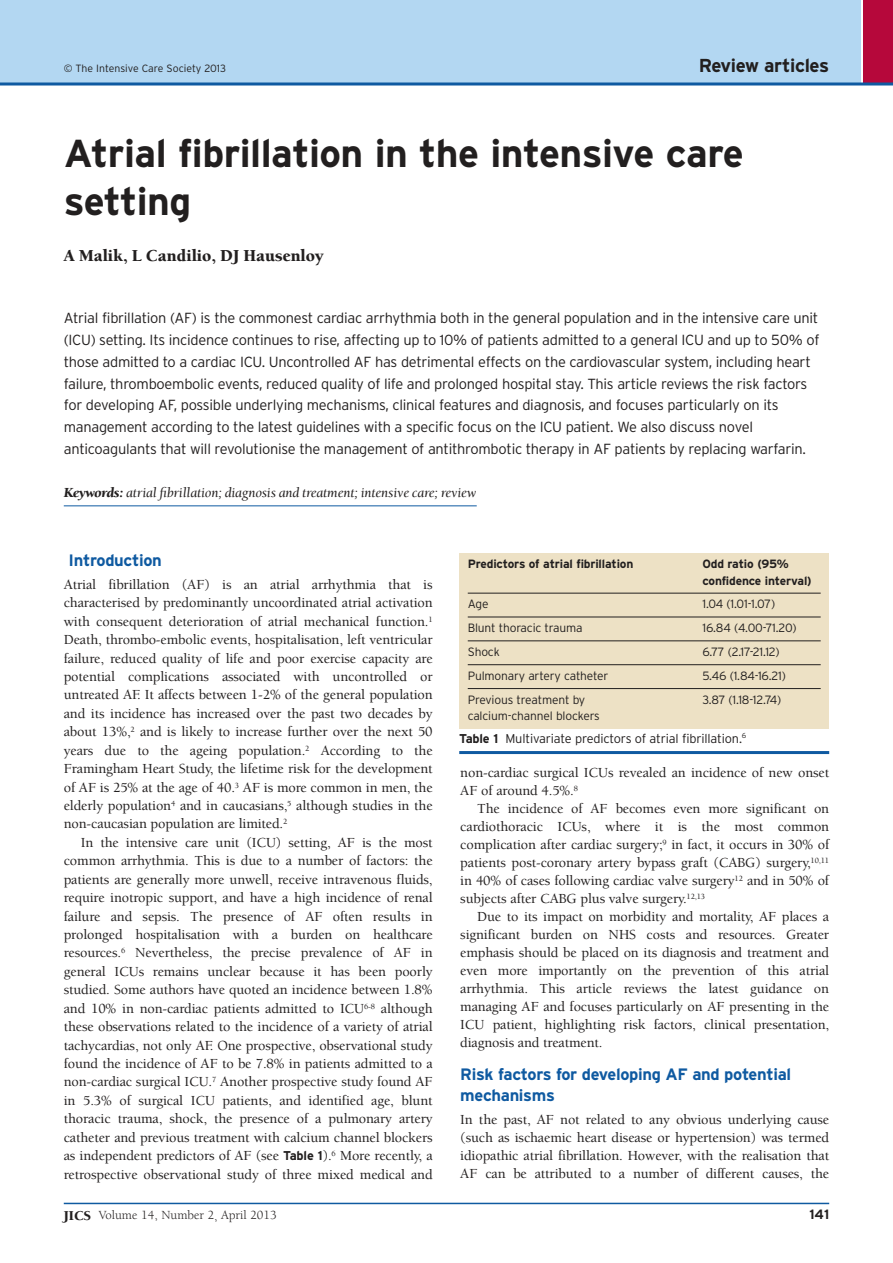
<style>
.page{position:relative;width:893px;height:1263px;background:#fff}
.page>*{position:absolute;margin:0;border:0;box-sizing:border-box;transform-origin:0 0}
.t1{font:700 39px/48px "Interstate";letter-spacing:-.015em;color:#221f1f}
.t2{font:700 18.75px "Interstate";letter-spacing:-.02em;color:#221f1f}
.t3{font:900 17.25px "Berkeley";color:#221f1f}
.t4{font:700 16.5px/21px "Interstate";letter-spacing:-.02em;color:#0f5aa1}
.t5{font:300 14.7px/21.8px "Interstate";letter-spacing:-.02em;color:#221f1f}
.t6{font:500 14.25px/18.5px "Berkeley";letter-spacing:-.01em;color:#221f1f;text-align:justify}
.t7{font:italic 14.25px "Berkeley";letter-spacing:-.01em;color:#221f1f}
.t8{font:700 13.5px "Interstate";color:#221f1f}
.t9{font:300 12.75px "Interstate";letter-spacing:-.015em;color:#221f1f}
.t10{font:12.75px "Berkeley";color:#221f1f}
.t11{font:300 12px "Interstate";letter-spacing:-.015em;color:#221f1f}
.t12{font:700 12px/16.2px "Interstate";letter-spacing:-.015em;color:#221f1f}
.t13{font:300 10.5px "Interstate";color:#221f1f}
.s1{font-weight:900}
.s2{font-family:"Interstate";font-weight:700;font-size:12.75px}
.s3{font-weight:700}
.s4{font-weight:900;font-size:13.95px}
</style>
<div class="page">
<div style="left:863px;top:0;width:30px;height:84px;background:#b6083b"></div>
<div style="left:0;top:0;width:860px;height:85px;background:#b3d7f2"></div>
<svg style="left:0;top:82px;width:893px;height:4px;background:#407cb5"></svg>
<hr style="left:64px;top:1203px;width:765px;height:1px;background:#0f5aa1">
<hr style="left:64px;top:506px;width:413px;height:1px;background:#0f5aa1">
<div style="left:459px;top:553px;width:370px;height:175px;background:#ede1c5"></div>
<hr style="left:468px;top:593px;width:353px;height:1px;background:#221f1f">
<hr style="left:468px;top:617px;width:353px;height:1px;background:#221f1f">
<hr style="left:468px;top:641px;width:353px;height:1px;background:#221f1f">
<hr style="left:468px;top:664px;width:353px;height:1px;background:#221f1f">
<hr style="left:468px;top:688px;width:353px;height:1px;background:#221f1f">
<hr style="left:459px;top:751px;width:370px;height:3px;background:#0f5aa1">
<p class="t13" style="left:64px;top:65px;width:164px">© The Intensive Care Society 2013</p>
<h2 class="t2" style="left:699px;top:59px;width:132px">Review articles</h2>
<h1 class="t1" style="left:64px;top:133px;width:682px">Atrial fibrillation in the intensive care setting</h1>
<p class="t3" style="left:64px;top:248px;width:261px">A Malik, L Candilio, DJ Hausenloy</p>
<p class="t5" style="left:64px;top:308px;width:757px">Atrial fibrillation (AF) is the commonest cardiac arrhythmia both in the general population and in the intensive care unit (ICU) setting. Its incidence continues to rise, affecting up to 10% of patients admitted to a general ICU and up to 50% of those admitted to a cardiac ICU. Uncontrolled AF has detrimental effects on the cardiovascular system, including heart failure, thromboembolic events, reduced quality of life and prolonged hospital stay. This article reviews the risk factors for developing AF, possible underlying mechanisms, clinical features and diagnosis, and focuses particularly on its management according to the latest guidelines with a specific focus on the ICU patient. We also discuss novel anticoagulants that will revolutionise the management of antithrombotic therapy in AF patients by replacing warfarin.</p>
<p class="t7" style="left:64px;top:487px;width:414px"><span class="s1">Keywords:</span> atrial fibrillation; diagnosis and treatment; intensive care; review</p>
<p class="t4" style="left:69px;top:551px;width:95px">Introduction</p>
<p class="t6" style="left:64px;top:576px;width:370px">Atrial fibrillation (AF) is an atrial arrhythmia that is characterised by predominantly uncoordinated atrial activation with consequent deterioration of atrial mechanical function.<sup>1<br></sup>Death, thrombo-embolic events, hospitalisation, left ventricular failure, reduced quality of life and poor exercise capacity are potential complications associated with uncontrolled or untreated AF. It affects between 1-2% of the general population and its incidence has increased over the past two decades by about 13%,<sup>2</sup> and is likely to increase further over the next 50 years due to the ageing population.<sup>2</sup> According to the Framingham Heart Study, the lifetime risk for the development of AF is 25% at the age of 40.<sup>3</sup> AF is more common in men, the elderly population<sup>4</sup> and in caucasians,<sup>5</sup> although studies in the non-caucasian population are limited.<sup>2</sup></p>
<p class="t6" style="left:64px;top:834px;width:370px;text-indent:17px">In the intensive care unit (ICU) setting, AF is the most common arrhythmia. This is due to a number of factors: the patients are generally more unwell, receive intravenous fluids, require inotropic support, and have a high incidence of renal failure and sepsis. The presence of AF often results in prolonged hospitalisation with a burden on healthcare resources.<sup>6</sup> Nevertheless, the precise prevalence of AF in general ICUs remains unclear because it has been poorly studied. Some authors have quoted an incidence between 1.8% and 10% in non-cardiac patients admitted to ICU<sup>6-8</sup> although these observations related to the incidence of a variety of atrial tachycardias, not only AF. One prospective, observational study found the incidence of AF to be 7.8% in patients admitted to a non-cardiac surgical ICU.<sup>7</sup> Another prospective study found AF in 5.3% of surgical ICU patients, and identified age, blunt thoracic trauma, shock, the presence of a pulmonary artery catheter and previous treatment with calcium channel blockers as independent predictors of AF (see <span class="s2">Table 1</span>).<sup>6</sup> More recently, a retrospective observational study of three mixed medical and</p>
<p class="t12" style="left:468px;top:557px;width:167px">Predictors of atrial fibrillation</p>
<p class="t12" style="left:702px;top:557px;width:111px">Odd ratio (95% confidence interval)</p>
<p class="t11" style="left:468px;top:600px;width:22px">Age</p>
<p class="t11" style="left:702px;top:600px;width:74px">1.04 (1.01-1.07)</p>
<p class="t11" style="left:468px;top:624px;width:116px">Blunt thoracic trauma</p>
<p class="t11" style="left:702px;top:624px;width:96px">16.84 (4.00-71.20)</p>
<p class="t11" style="left:468px;top:647px;width:34px">Shock</p>
<p class="t11" style="left:702px;top:647px;width:79px">6.77 (2.17-21.12)</p>
<p class="t11" style="left:468px;top:671px;width:142px">Pulmonary artery catheter</p>
<p class="t11" style="left:702px;top:671px;width:85px">5.46 (1.84-16.21)</p>
<p class="t11" style="left:468px;top:695px;width:119px">Previous treatment by</p>
<p class="t11" style="left:702px;top:695px;width:81px">3.87 (1.18-12.74)</p>
<p class="t11" style="left:468px;top:711px;width:134px">calcium-channel blockers</p>
<p class="t9" style="left:459px;top:733px;width:289px"><span class="s3">Table 1</span> Multivariate predictors of atrial fibrillation.<sup>6</sup></p>
<p class="t6" style="left:460px;top:764px;width:370px;line-height:18px">non-cardiac surgical ICUs revealed an incidence of new onset<br>AF of around 4.5%.<sup>8</sup></p>
<p class="t6" style="left:460px;top:800px;width:370px;line-height:18px;text-indent:17px">The incidence of AF becomes even more significant on cardiothoracic ICUs, where it is the most common complication after cardiac surgery;<sup>9</sup> in fact, it occurs in 30% of patients post-coronary artery bypass graft (CABG) surgery,<sup>10,11 </sup>in 40% of cases following cardiac valve surgery<sup>12</sup> and in 50% of subjects after CABG plus valve surgery.<sup>12,13</sup></p>
<p class="t6" style="left:460px;top:908px;width:370px;line-height:18px;text-indent:17px">Due to its impact on morbidity and mortality, AF places a significant burden on NHS costs and resources. Greater emphasis should be placed on its diagnosis and treatment and even more importantly on the prevention of this atrial arrhythmia. This article reviews the latest guidance on managing AF and focuses particularly on AF presenting in the ICU patient, highlighting risk factors, clinical presentation, diagnosis and treatment.</p>
<p class="t4" style="left:460px;top:1065px;width:332px">Risk factors for developing AF and potential mechanisms</p>
<p class="t6" style="left:460px;top:1111px;width:370px;line-height:18px">In the past, AF not related to any obvious underlying cause (such as ischaemic heart disease or hypertension) was termed idiopathic atrial fibrillation. However, with the realisation that AF can be attributed to a number of different causes, the</p>
<p class="t10" style="left:64px;top:1210px;width:215px"><span class="s4">JICS</span> Volume 14, Number 2, April 2013</p>
<p class="t8" style="left:809px;top:1209px;width:21px">141</p>
</div>
